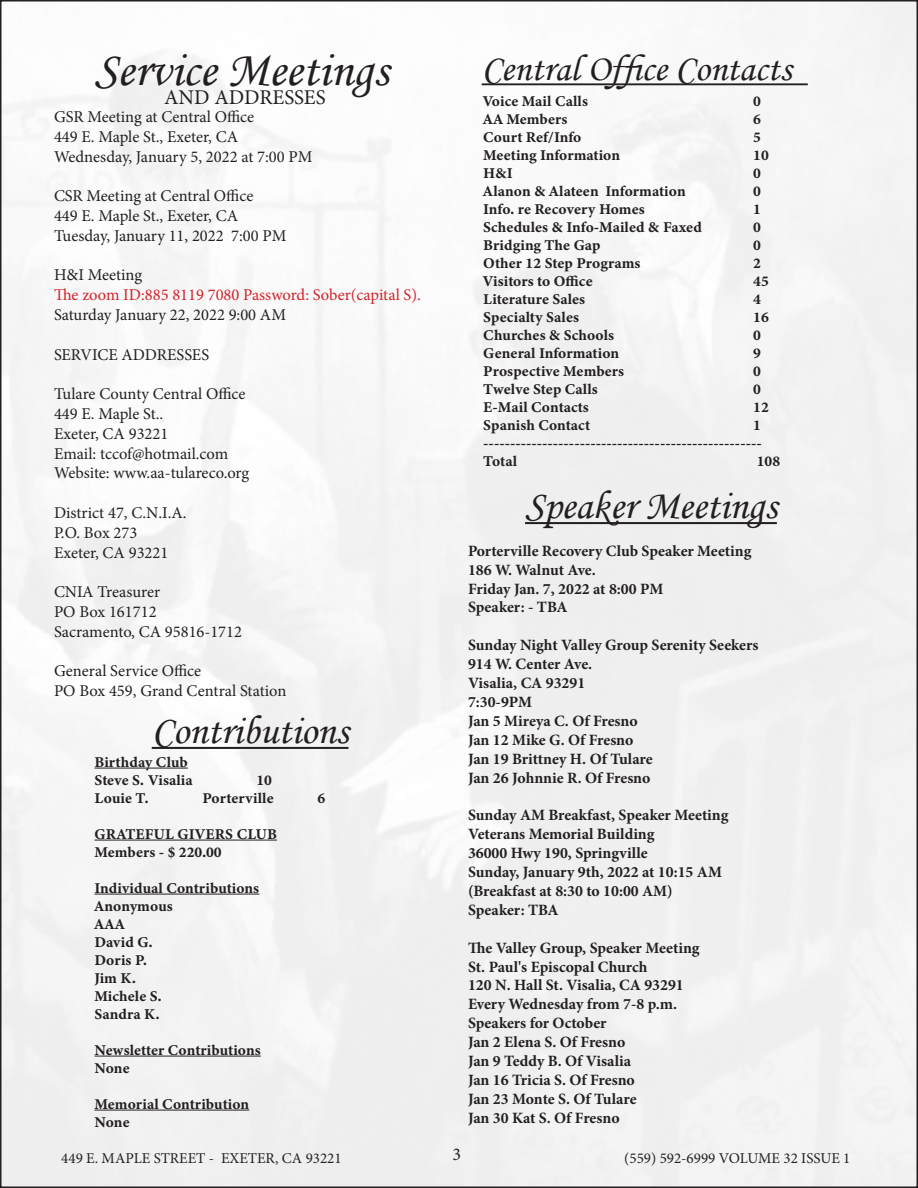
<style>
.page{position:relative;width:918px;height:1188px;background:#fff}
.page>*{position:absolute;margin:0;border:0;box-sizing:border-box;transform-origin:0 0}
.t1{font:49.5px "Monotype Corsiva";color:#231f20}
.t2{font:40.5px "Monotype Corsiva";color:#231f20}
.t3{font:37.5px "Monotype Corsiva";color:#231f20}
.t4{font:21px "Minion Pro";color:#231f20}
.t5{font:18px "Minion Pro";color:#231f20}
.t6{font:16.5px "Minion Pro";color:#231f20}
.t7{font:16.5px "Minion Pro";color:#d1232a}
.t8{font:700 15.75px/18.9px "Minion Pro";color:#231f20}
.t9{font:15px "Minion Variable Concept";color:#231f20}
.t10{font:15px "Minion Pro";color:#231f20}
</style>
<div class="page">
<hr style="left:482px;top:83px;width:326px;height:2px;background:#231f20">
<hr style="left:94px;top:768px;width:94px;height:1px;background:#231f20">
<hr style="left:94px;top:840px;width:183px;height:1px;background:#231f20">
<hr style="left:94px;top:894px;width:165px;height:1px;background:#231f20">
<hr style="left:94px;top:1056px;width:167px;height:1px;background:#231f20">
<hr style="left:94px;top:1110px;width:155px;height:1px;background:#231f20">
<hr style="left:152px;top:747px;width:196px;height:2px;background:#231f20">
<hr style="left:525px;top:522px;width:252px;height:2px;background:#231f20">
<p class="t1" style="left:94px;top:40px;width:296px">Service Meetings</p>
<p class="t4" style="left:164px;top:83px;width:163px">AND ADDRESSES</p>
<p class="t6" style="left:54px;top:106px;width:202px">GSR Meeting at Central Office</p>
<p class="t6" style="left:54px;top:125px;width:186px">449 E. Maple St., Exeter, CA</p>
<p class="t6" style="left:54px;top:145px;width:260px">Wednesday, January 5, 2022 at 7:00 PM</p>
<p class="t6" style="left:54px;top:185px;width:201px">CSR Meeting at Central Office</p>
<p class="t6" style="left:54px;top:205px;width:186px">449 E. Maple St., Exeter, CA</p>
<p class="t6" style="left:54px;top:224px;width:234px">Tuesday, January 11, 2022 7:00 PM</p>
<p class="t6" style="left:54px;top:264px;width:90px">H&amp;I Meeting</p>
<p class="t7" style="left:54px;top:284px;width:368px">The zoom ID:885 8119 7080 Password: Sober(capital S).</p>
<p class="t6" style="left:54px;top:304px;width:234px">Saturday January 22, 2022 9:00 AM</p>
<p class="t6" style="left:54px;top:343px;width:157px">SERVICE ADDRESSES</p>
<p class="t6" style="left:54px;top:383px;width:193px">Tulare County Central Office</p>
<p class="t6" style="left:54px;top:403px;width:111px">449 E. Maple St..</p>
<p class="t6" style="left:54px;top:422px;width:116px">Exeter, CA 93221</p>
<p class="t6" style="left:54px;top:442px;width:176px">Email: tccof@hotmail.com</p>
<p class="t6" style="left:54px;top:462px;width:197px">Website: www.aa-tulareco.org</p>
<p class="t6" style="left:54px;top:502px;width:134px">District 47, C.N.I.A.</p>
<p class="t6" style="left:54px;top:521px;width:85px">P.O. Box 273</p>
<p class="t6" style="left:54px;top:541px;width:116px">Exeter, CA 93221</p>
<p class="t6" style="left:54px;top:581px;width:108px">CNIA Treasurer</p>
<p class="t6" style="left:54px;top:601px;width:104px">PO Box 161712</p>
<p class="t6" style="left:54px;top:620px;width:190px">Sacramento, CA 95816-1712</p>
<p class="t6" style="left:54px;top:660px;width:149px">General Service Office</p>
<p class="t6" style="left:54px;top:680px;width:234px">PO Box 459, Grand Central Station</p>
<p class="t2" style="left:152px;top:706px;width:198px">Contributions</p>
<p class="t9" style="left:94px;top:752px;width:95px">Birthday Club</p>
<p class="t9" style="left:94px;top:770px;width:100px">Steve S. Visalia</p>
<p class="t9" style="left:256px;top:770px;width:17px">10</p>
<p class="t9" style="left:94px;top:788px;width:55px">Louie T.</p>
<p class="t9" style="left:202px;top:788px;width:73px">Porterville</p>
<p class="t9" style="left:317px;top:788px;width:9px">6</p>
<p class="t9" style="left:94px;top:824px;width:184px">GRATEFUL GIVERS CLUB</p>
<p class="t9" style="left:94px;top:842px;width:129px">Members - $ 220.00</p>
<p class="t9" style="left:94px;top:878px;width:166px">Individual Contributions</p>
<p class="t9" style="left:94px;top:896px;width:80px">Anonymous</p>
<p class="t9" style="left:94px;top:914px;width:31px">AAA</p>
<p class="t9" style="left:94px;top:932px;width:59px">David G.</p>
<p class="t9" style="left:94px;top:950px;width:54px">Doris P.</p>
<p class="t9" style="left:94px;top:968px;width:43px">Jim K.</p>
<p class="t9" style="left:94px;top:986px;width:69px">Michele S.</p>
<p class="t9" style="left:94px;top:1004px;width:67px">Sandra K.</p>
<p class="t9" style="left:94px;top:1040px;width:168px">Newsletter Contributions</p>
<p class="t9" style="left:94px;top:1058px;width:37px">None</p>
<p class="t9" style="left:94px;top:1094px;width:156px">Memorial Contribution</p>
<p class="t9" style="left:94px;top:1112px;width:37px">None</p>
<p class="t3" style="left:482px;top:46px;width:311px">Central Office Contacts</p>
<p class="t9" style="left:483px;top:90px;width:106px">Voice Mail Calls</p>
<p class="t9" style="left:753px;top:90px;width:9px">0</p>
<p class="t9" style="left:483px;top:108px;width:86px">AA Members</p>
<p class="t9" style="left:753px;top:108px;width:9px">6</p>
<p class="t9" style="left:483px;top:126px;width:100px">Court Ref/Info</p>
<p class="t9" style="left:753px;top:126px;width:9px">5</p>
<p class="t9" style="left:483px;top:144px;width:138px">Meeting Information</p>
<p class="t9" style="left:753px;top:144px;width:17px">10</p>
<p class="t9" style="left:483px;top:162px;width:31px">H&amp;I</p>
<p class="t9" style="left:753px;top:162px;width:9px">0</p>
<p class="t9" style="left:483px;top:180px;width:204px">Alanon &amp; Alateen Information</p>
<p class="t9" style="left:753px;top:180px;width:9px">0</p>
<p class="t9" style="left:483px;top:198px;width:163px">Info. re Recovery Homes</p>
<p class="t9" style="left:753px;top:198px;width:9px">1</p>
<p class="t9" style="left:483px;top:216px;width:220px">Schedules &amp; Info-Mailed &amp; Faxed</p>
<p class="t9" style="left:753px;top:216px;width:9px">0</p>
<p class="t9" style="left:483px;top:234px;width:119px">Bridging The Gap</p>
<p class="t9" style="left:753px;top:234px;width:9px">0</p>
<p class="t9" style="left:483px;top:252px;width:159px">Other 12 Step Programs</p>
<p class="t9" style="left:753px;top:252px;width:9px">2</p>
<p class="t9" style="left:483px;top:270px;width:111px">Visitors to Office</p>
<p class="t9" style="left:753px;top:270px;width:17px">45</p>
<p class="t9" style="left:483px;top:288px;width:104px">Literature Sales</p>
<p class="t9" style="left:753px;top:288px;width:9px">4</p>
<p class="t9" style="left:483px;top:306px;width:97px">Specialty Sales</p>
<p class="t9" style="left:753px;top:306px;width:17px">16</p>
<p class="t9" style="left:483px;top:324px;width:132px">Churches &amp; Schools</p>
<p class="t9" style="left:753px;top:324px;width:9px">0</p>
<p class="t9" style="left:483px;top:342px;width:138px">General Information</p>
<p class="t9" style="left:753px;top:342px;width:9px">9</p>
<p class="t9" style="left:483px;top:360px;width:142px">Prospective Members</p>
<p class="t9" style="left:753px;top:360px;width:9px">0</p>
<p class="t9" style="left:483px;top:378px;width:116px">Twelve Step Calls</p>
<p class="t9" style="left:753px;top:378px;width:9px">0</p>
<p class="t9" style="left:483px;top:396px;width:107px">E-Mail Contacts</p>
<p class="t9" style="left:753px;top:396px;width:17px">12</p>
<p class="t9" style="left:483px;top:414px;width:108px">Spanish Contact</p>
<p class="t9" style="left:753px;top:414px;width:9px">1</p>
<p class="t9" style="left:483px;top:432px;width:280px">----------------------------------------------------</p>
<p class="t9" style="left:483px;top:450px;width:35px">Total</p>
<p class="t9" style="left:757px;top:450px;width:25px">108</p>
<p class="t2" style="left:525px;top:481px;width:253px">Speaker Meetings</p>
<p class="t8" style="left:468px;top:541px;width:285px">Porterville Recovery Club Speaker Meeting</p>
<p class="t8" style="left:468px;top:560px;width:129px">186 W. Walnut Ave.</p>
<p class="t8" style="left:468px;top:579px;width:197px">Friday Jan. 7, 2022 at 8:00 PM</p>
<p class="t8" style="left:468px;top:598px;width:101px">Speaker: - TBA</p>
<p class="t8" style="left:468px;top:636px;width:292px">Sunday Night Valley Group Serenity Seekers</p>
<p class="t8" style="left:468px;top:654px;width:126px">914 W. Center Ave.<br>Visalia, CA 93291<br>7:30-9PM</p>
<p class="t8" style="left:468px;top:711px;width:171px">Jan 5 Mireya C. Of Fresno</p>
<p class="t8" style="left:468px;top:730px;width:167px">Jan 12 Mike G. Of Fresno</p>
<p class="t8" style="left:468px;top:749px;width:186px">Jan 19 Brittney H. Of Tulare</p>
<p class="t8" style="left:468px;top:768px;width:184px">Jan 26 Johnnie R. Of Fresno</p>
<p class="t8" style="left:468px;top:806px;width:262px">Sunday AM Breakfast, Speaker Meeting</p>
<p class="t8" style="left:468px;top:825px;width:188px">Veterans Memorial Building</p>
<p class="t8" style="left:468px;top:843px;width:181px">36000 Hwy 190, Springville</p>
<p class="t8" style="left:468px;top:862px;width:256px">Sunday, January 9th, 2022 at 10:15 AM</p>
<p class="t8" style="left:468px;top:881px;width:206px">(Breakfast at 8:30 to 10:00 AM)</p>
<p class="t8" style="left:468px;top:900px;width:92px">Speaker: TBA</p>
<p class="t8" style="left:468px;top:938px;width:233px">The Valley Group, Speaker Meeting</p>
<p class="t8" style="left:468px;top:957px;width:181px">St. Paul's Episcopal Church</p>
<p class="t8" style="left:468px;top:976px;width:217px">120 N. Hall St. Visalia, CA 93291</p>
<p class="t8" style="left:468px;top:995px;width:211px">Every Wednesday from 7-8 p.m.</p>
<p class="t8" style="left:468px;top:1014px;width:140px">Speakers for October</p>
<p class="t8" style="left:468px;top:1032px;width:159px">Jan 2 Elena S. Of Fresno</p>
<p class="t8" style="left:468px;top:1051px;width:165px">Jan 9 Teddy B. Of Visalia</p>
<p class="t8" style="left:468px;top:1070px;width:168px">Jan 16 Tricia S. Of Fresno</p>
<p class="t8" style="left:468px;top:1089px;width:170px">Jan 23 Monte S. Of Tulare</p>
<p class="t8" style="left:468px;top:1108px;width:153px">Jan 30 Kat S. Of Fresno</p>
<p class="t5" style="left:452px;top:1143px;width:10px">3</p>
<p class="t10" style="left:61px;top:1148px;width:282px">449 E. MAPLE STREET - EXETER, CA 93221</p>
<p class="t10" style="left:624px;top:1148px;width:228px">(559) 592-6999 VOLUME 32 ISSUE 1</p>
</div>
